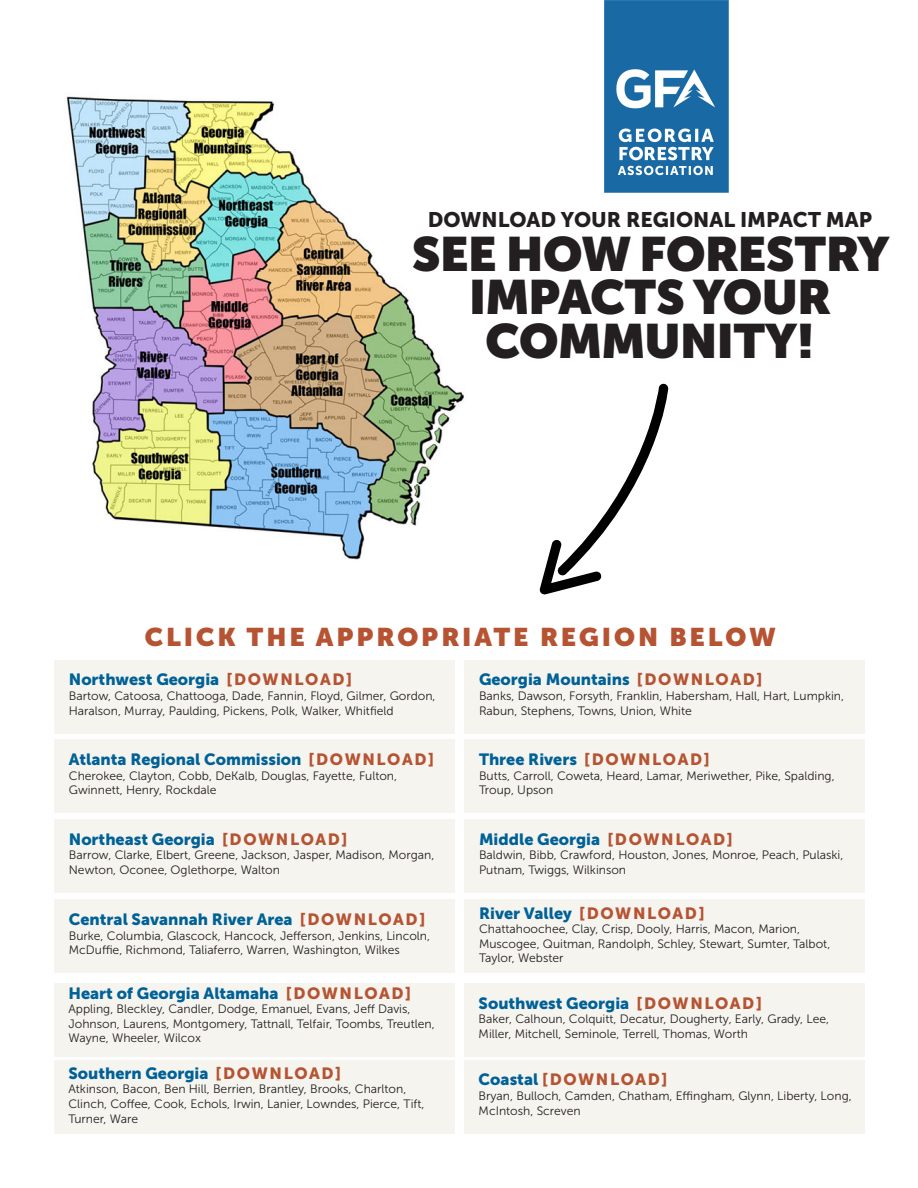
<style>
.page{position:relative;width:918px;height:1188px;background:#fff}
.page>*{position:absolute;margin:0;border:0;box-sizing:border-box;transform-origin:0 0}
.t1{font:900 48px/43.5px "Museo Sans Display";color:#231f20;text-align:center}
.t2{font:900 25.5px "Museo Sans Display";letter-spacing:.13em;color:#b65332}
.t3{font:21px "Museo Sans 900";color:#231f20}
.t4{font:16.2px "Museo Sans 900";color:#006197}
.t5{font:16.2px "Museo Sans 900";letter-spacing:.095em;color:#b65332}
.t6{font:12.15px/14.5px "Museo Sans 300";color:#231f20}
.s1{color:#b65332}
.s2{color:#006197}
</style>
<div class="page">
<img style="left:66px;top:96px;width:398px;height:464px">
<div style="left:54px;top:660px;width:401px;height:74px;background:#f5f4ef"></div>
<div style="left:54px;top:739px;width:401px;height:74px;background:#f5f4ef"></div>
<div style="left:54px;top:819px;width:401px;height:74px;background:#f5f4ef"></div>
<div style="left:54px;top:899px;width:400px;height:74px;background:#f5f4ef"></div>
<div style="left:55px;top:983px;width:400px;height:74px;background:#f5f4ef"></div>
<div style="left:54px;top:1060px;width:401px;height:74px;background:#f5f4ef"></div>
<div style="left:465px;top:660px;width:400px;height:74px;background:#f5f4ef"></div>
<div style="left:465px;top:739px;width:400px;height:74px;background:#f5f4ef"></div>
<div style="left:465px;top:819px;width:400px;height:74px;background:#f5f4ef"></div>
<div style="left:464px;top:899px;width:401px;height:74px;background:#f5f4ef"></div>
<div style="left:465px;top:983px;width:400px;height:74px;background:#f5f4ef"></div>
<div style="left:464px;top:1060px;width:401px;height:74px;background:#f5f4ef"></div>
<svg style="left:540px;top:384px;width:128px;height:211px"></svg>
<img style="left:605px;top:0;width:124px;height:193px">
<p class="t3" style="left:428px;top:208px;width:446px">DOWNLOAD YOUR REGIONAL IMPACT MAP</p>
<p class="t1" style="left:412px;top:232px;width:479px">SEE HOW FORESTRY<br>IMPACTS YOUR<br>COMMUNITY!</p>
<p class="t2" style="left:145px;top:622px;width:632px">CLICK THE APPROPRIATE REGION BELOW</p>
<p class="t4" style="left:69px;top:671px;width:285px">Northwest Georgia <span class="s1">[DOWNLOAD]</span></p>
<p class="t6" style="left:69px;top:689px;width:368px">Bartow, Catoosa, Chattooga, Dade, Fannin, Floyd, Gilmer, Gordon,<br>Haralson, Murray, Paulding, Pickens, Polk, Walker, Whitfield</p>
<p class="t4" style="left:69px;top:750px;width:367px">Atlanta Regional Commission <span class="s1">[DOWNLOAD]</span></p>
<p class="t6" style="left:69px;top:768px;width:330px">Cherokee, Clayton, Cobb, DeKalb, Douglas, Fayette, Fulton,<br>Gwinnett, Henry, Rockdale</p>
<p class="t4" style="left:69px;top:830px;width:280px">Northeast Georgia <span class="s1">[DOWNLOAD]</span></p>
<p class="t6" style="left:69px;top:848px;width:367px">Barrow, Clarke, Elbert, Greene, Jackson, Jasper, Madison, Morgan,<br>Newton, Oconee, Oglethorpe, Walton</p>
<p class="t4" style="left:69px;top:910px;width:358px">Central Savannah River Area <span class="s1">[DOWNLOAD]</span></p>
<p class="t6" style="left:69px;top:928px;width:363px">Burke, Columbia, Glascock, Hancock, Jefferson, Jenkins, Lincoln,<br>McDuffie, Richmond, Taliaferro, Warren, Washington, Wilkes</p>
<p class="t4" style="left:68px;top:984px;width:344px">Heart of Georgia Altamaha <span class="s1">[DOWNLOAD]</span></p>
<p class="t6" style="left:68px;top:1002px;width:368px">Appling, Bleckley, Candler, Dodge, Emanuel, Evans, Jeff Davis,<br>Johnson, Laurens, Montgomery, Tattnall, Telfair, Toombs, Treutlen,<br>Wayne, Wheeler, Wilcox</p>
<p class="t4" style="left:479px;top:671px;width:285px">Georgia Mountains <span class="s1">[DOWNLOAD]</span></p>
<p class="t6" style="left:479px;top:689px;width:367px">Banks, Dawson, Forsyth, Franklin, Habersham, Hall, Hart, Lumpkin,<br>Rabun, Stephens, Towns, Union, White</p>
<p class="t4" style="left:479px;top:750px;width:232px">Three Rivers <span class="s1">[DOWNLOAD]</span></p>
<p class="t6" style="left:479px;top:768px;width:357px">Butts, Carroll, Coweta, Heard, Lamar, Meriwether, Pike, Spalding,<br>Troup, Upson</p>
<p class="t4" style="left:479px;top:830px;width:255px">Middle Georgia <span class="s1">[DOWNLOAD]</span></p>
<p class="t6" style="left:479px;top:848px;width:366px">Baldwin, Bibb, Crawford, Houston, Jones, Monroe, Peach, Pulaski,<br>Putnam, Twiggs, Wilkinson</p>
<p class="t4" style="left:479px;top:904px;width:227px">River Valley <span class="s1">[DOWNLOAD]</span></p>
<p class="t6" style="left:479px;top:922px;width:353px">Chattahoochee, Clay, Crisp, Dooly, Harris, Macon, Marion,<br>Muscogee, Quitman, Randolph, Schley, Stewart, Sumter, Talbot,<br>Taylor, Webster</p>
<p class="t4" style="left:479px;top:994px;width:285px">Southwest Georgia <span class="s1">[DOWNLOAD]</span></p>
<p class="t6" style="left:479px;top:1012px;width:352px">Baker, Calhoun, Colquitt, Decatur, Dougherty, Early, Grady, Lee,<br>Miller, Mitchell, Seminole, Terrell, Thomas, Worth</p>
<p class="t4" style="left:68px;top:1064px;width:274px">Southern Georgia <span class="s1">[DOWNLOAD]</span></p>
<p class="t6" style="left:68px;top:1082px;width:357px">Atkinson, Bacon, Ben Hill, Berrien, Brantley, Brooks, Charlton,<br>Clinch, Coffee, Cook, Echols, Irwin, Lanier, Lowndes, Pierce, Tift,<br>Turner, Ware</p>
<p class="t5" style="left:479px;top:1071px;width:190px"><span class="s2">Coastal</span> [DOWNLOAD]</p>
<p class="t6" style="left:479px;top:1089px;width:375px">Bryan, Bulloch, Camden, Chatham, Effingham, Glynn, Liberty, Long,<br>McIntosh, Screven</p>
</div>
